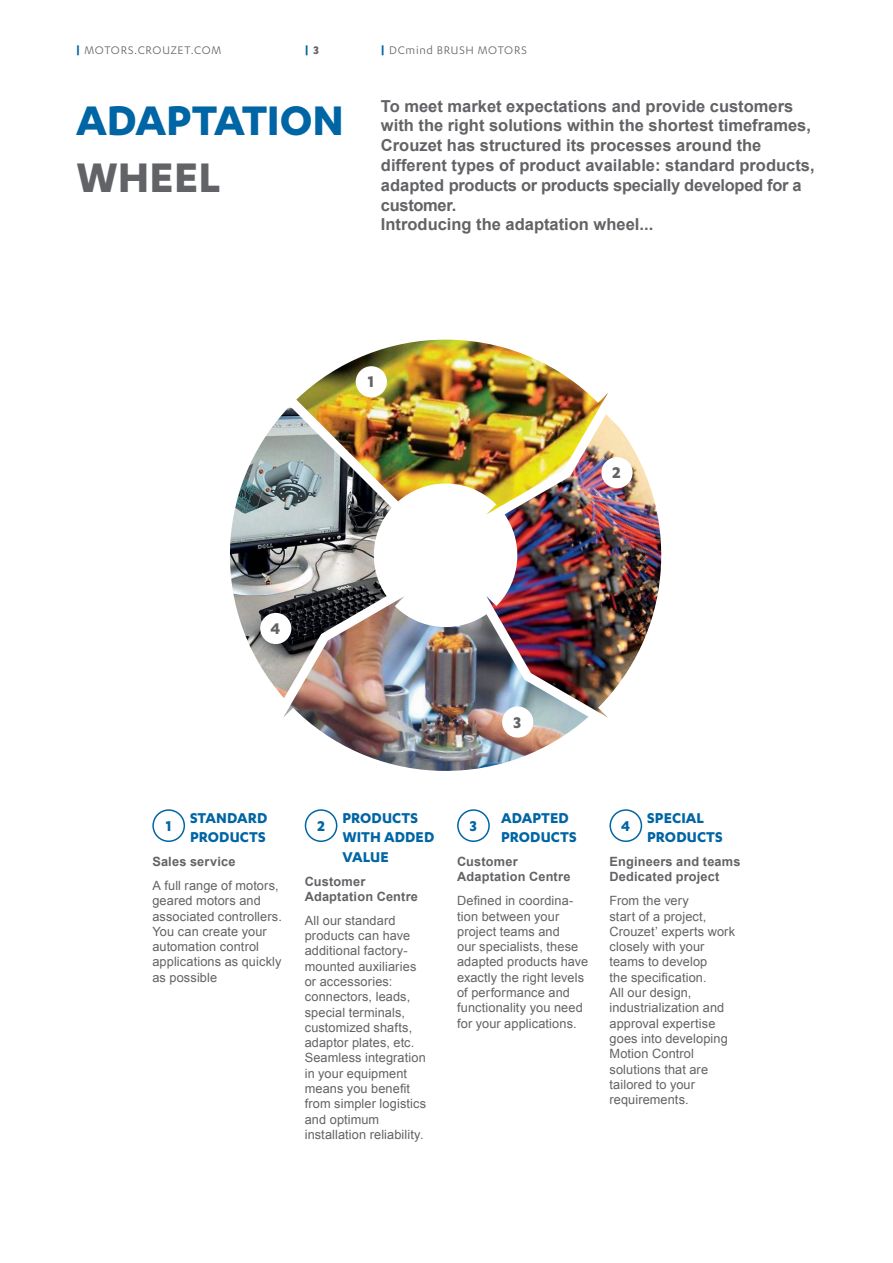
<style>
.page{position:relative;width:893px;height:1263px;background:#fff}
.page>*{position:absolute;margin:0;border:0;box-sizing:border-box;transform-origin:0 0}
.t1{font:700 48px "Karbon";letter-spacing:-.005em;color:#0065a4}
.t2{font:700 48px "Karbon";letter-spacing:.005em;color:#626366}
.t3{font:700 18px "Karbon";color:#626366}
.t4{font:700 16.5px/19.8px "Arial";color:#626366}
.t5{font:700 16.5px/19.5px "Karbon";letter-spacing:.005em;color:#0065a4}
.t6{font:12.75px/15.3px "Arial";letter-spacing:.01em;color:#626366}
.t7{font:700 12.75px/15.3px "Arial";letter-spacing:.015em;color:#626366}
.t8{font:12.75px "Karbon";letter-spacing:.06em;color:#626366}
.t9{font:700 12.75px "Karbon";color:#0065a4}
.s1{font-weight:700;color:#0065a4}
.s2{color:#626366}
</style>
<div class="page">
<img style="left:283px;top:596px;width:304px;height:175px">
<img style="left:296px;top:340px;width:312px;height:162px">
<img style="left:230px;top:406px;width:162px;height:292px">
<img style="left:486px;top:414px;width:176px;height:304px">
<div style="left:601px;top:457px;width:32px;height:31px;background:#fff;border-radius:50%"></div>
<div style="left:356px;top:366px;width:31px;height:31px;background:#fff;border-radius:50%"></div>
<div style="left:260px;top:613px;width:31px;height:31px;background:#fff;border-radius:50%"></div>
<div style="left:502px;top:706px;width:31px;height:32px;background:#fff;border-radius:50%"></div>
<div style="left:152px;top:809px;width:33px;height:33px;border:2px solid #0065a4;border-radius:50%"></div>
<div style="left:305px;top:809px;width:32px;height:33px;border:2px solid #0065a4;border-radius:50%"></div>
<div style="left:457px;top:809px;width:33px;height:33px;border:2px solid #0065a4;border-radius:50%"></div>
<div style="left:609px;top:809px;width:33px;height:33px;border:2px solid #0065a4;border-radius:50%"></div>
<p class="t8" style="left:76px;top:42px;width:147px"><span class="s1">|</span> MOTORS.CROUZET.COM</p>
<p class="t9" style="left:305px;top:45px;width:16px">| <span class="s2">3</span></p>
<p class="t8" style="left:381px;top:42px;width:147px"><span class="s1">|</span> DCmind BRUSH MOTORS</p>
<h1 class="t1" style="left:76px;top:102px;width:269px">ADAPTATION</h1>
<h1 class="t2" style="left:76px;top:160px;width:146px">WHEEL</h1>
<p class="t4" style="left:381px;top:97px;width:435px">To meet market expectations and provide customers with the right solutions within the shortest timeframes, Crouzet has structured its processes around the different types of product available: standard products, adapted products or products specially developed for a customer.<br>Introducing the adaptation wheel...</p>
<h2 class="t3" style="left:368px;top:375px;width:7px">1</h2>
<h2 class="t3" style="left:613px;top:466px;width:10px">2</h2>
<h2 class="t3" style="left:270px;top:622px;width:12px">4</h2>
<h2 class="t3" style="left:513px;top:715px;width:9px">3</h2>
<p class="t5" style="left:501px;top:809px;width:77px">ADAPTED<br>PRODUCTS</p>
<p class="t7" style="left:457px;top:855px;width:115px">Customer<br>Adaptation Centre</p>
<p class="t6" style="left:457px;top:893px;width:133px">De昀椀ned in coordina&shy;tion between your project teams and<br>our specialists, these adapted products have exactly the right levels of performance and functionality you need for your applications.</p>
<p class="t5" style="left:190px;top:809px;width:79px">STANDARD<br>PRODUCTS</p>
<p class="t7" style="left:152px;top:855px;width:85px">Sales service</p>
<p class="t6" style="left:152px;top:879px;width:131px">A full range of motors, geared motors and associated controllers.<br>You can create your automation control applications as quickly as possible</p>
<p class="t5" style="left:342px;top:809px;width:94px">PRODUCTS<br>WITH ADDED<br>VALUE</p>
<p class="t7" style="left:305px;top:875px;width:115px">Customer<br>Adaptation Centre</p>
<p class="t6" style="left:305px;top:914px;width:123px">All our standard products can have additional factory&shy;mounted auxiliaries or accessories: connectors, leads, special terminals, customized shafts, adaptor plates, etc.<br>Seamless integration in your equipment means you bene昀椀t from simpler logistics and optimum installation reliability.</p>
<p class="t5" style="left:647px;top:809px;width:77px">SPECIAL<br>PRODUCTS</p>
<p class="t7" style="left:609px;top:855px;width:133px">Engineers and teams<br>Dedicated project</p>
<p class="t6" style="left:609px;top:894px;width:127px">From the very<br>start of a project,<br>Crouzet’ experts work closely with your teams to develop<br>the speci昀椀cation.<br>All our design, industrialization and approval expertise goes into developing<br>Motion Control solutions that are tailored to your requirements.</p>
<p class="t5" style="left:166px;top:817px;width:7px">1</p>
<p class="t5" style="left:317px;top:817px;width:9px">2</p>
<p class="t5" style="left:470px;top:817px;width:8px">3</p>
<p class="t5" style="left:621px;top:817px;width:11px">4</p>
</div>
